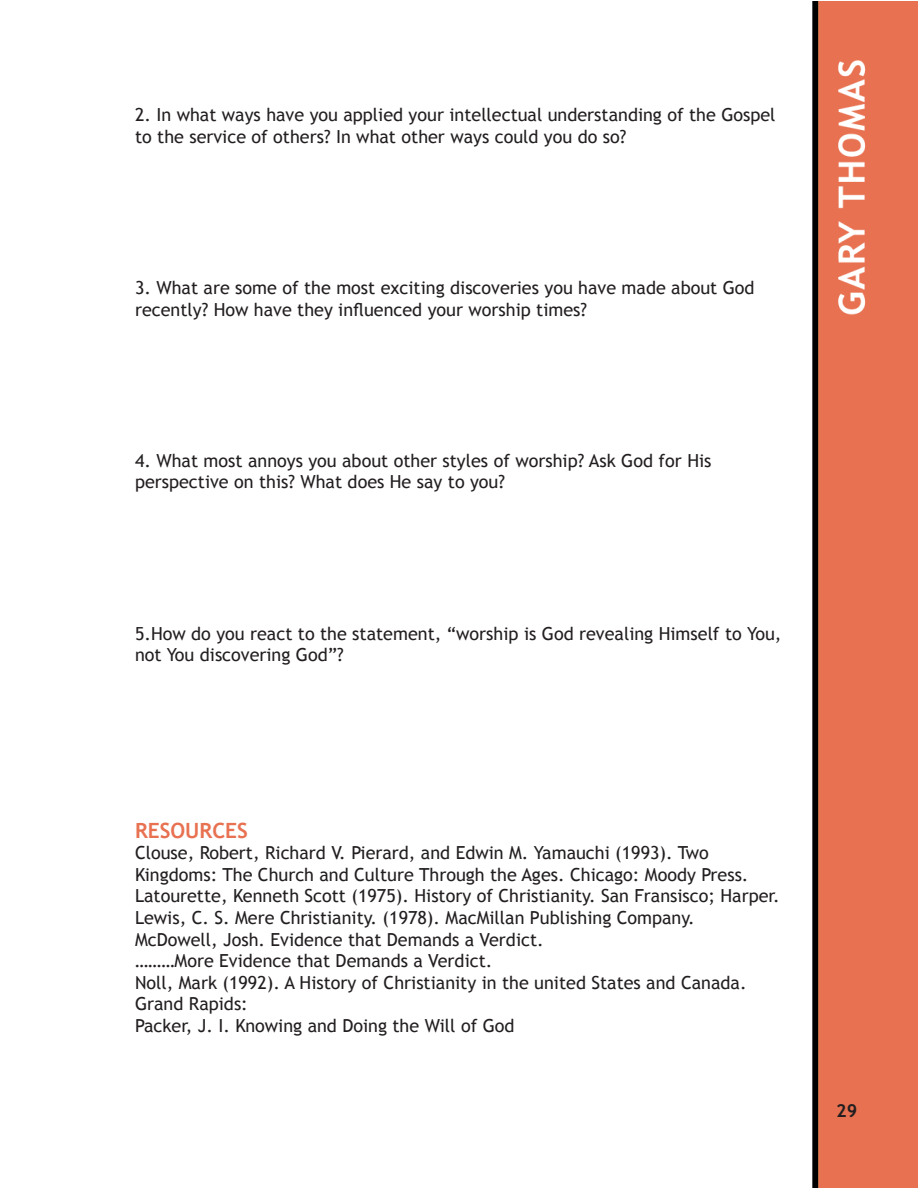
<style>
.page{position:relative;width:918px;height:1188px;background:#fff}
.page>*{position:absolute;margin:0;border:0;box-sizing:border-box;transform-origin:0 0}
.t1{font:700 21px "Trebuchet MS";color:#e87151}
.t2{font:18px/21.6px "Trebuchet MS";color:#231f20}
.t3{font:700 18px "Trebuchet MS";color:#231f20}
</style>
<div class="page">
<img style="left:812px;top:1px;width:106px;height:1187px">
<p class="t2" style="left:135px;top:104px;width:642px">2. In what ways have you applied your intellectual understanding of the Gospel to the service of others? In what other ways could you do so?</p>
<p class="t2" style="left:135px;top:277px;width:621px">3. What are some of the most exciting discoveries you have made about God recently? How have they influenced your worship times?</p>
<p class="t2" style="left:135px;top:450px;width:578px">4. What most annoys you about other styles of worship? Ask God for His perspective on this? What does He say to you?</p>
<p class="t2" style="left:135px;top:623px;width:648px">5.How do you react to the statement, “worship is God revealing Himself to You, not You discovering God”?</p>
<p class="t1" style="left:135px;top:817px;width:114px">RESOURCES</p>
<p class="t2" style="left:135px;top:842px;width:615px">Clouse, Robert, Richard V. Pierard, and Edwin M. Yamauchi (1993). Two<br>Kingdoms: The Church and Culture Through the Ages. Chicago: Moody Press.</p>
<p class="t2" style="left:135px;top:886px;width:646px">Latourette, Kenneth Scott (1975). History of Christianity. San Fransisco; Harper.</p>
<p class="t2" style="left:135px;top:907px;width:561px">Lewis, C. S. Mere Christianity. (1978). MacMillan Publishing Company.</p>
<p class="t2" style="left:135px;top:929px;width:410px">McDowell, Josh. Evidence that Demands a Verdict.</p>
<p class="t2" style="left:135px;top:950px;width:359px">………More Evidence that Demands a Verdict.</p>
<p class="t2" style="left:135px;top:972px;width:613px">Noll, Mark (1992). A History of Christianity in the united States and Canada.<br>Grand Rapids:</p>
<p class="t2" style="left:135px;top:1015px;width:381px">Packer, J. I. Knowing and Doing the Will of God</p>
<p class="t3" style="left:836px;top:1099px;width:11px">29</p>
</div>
